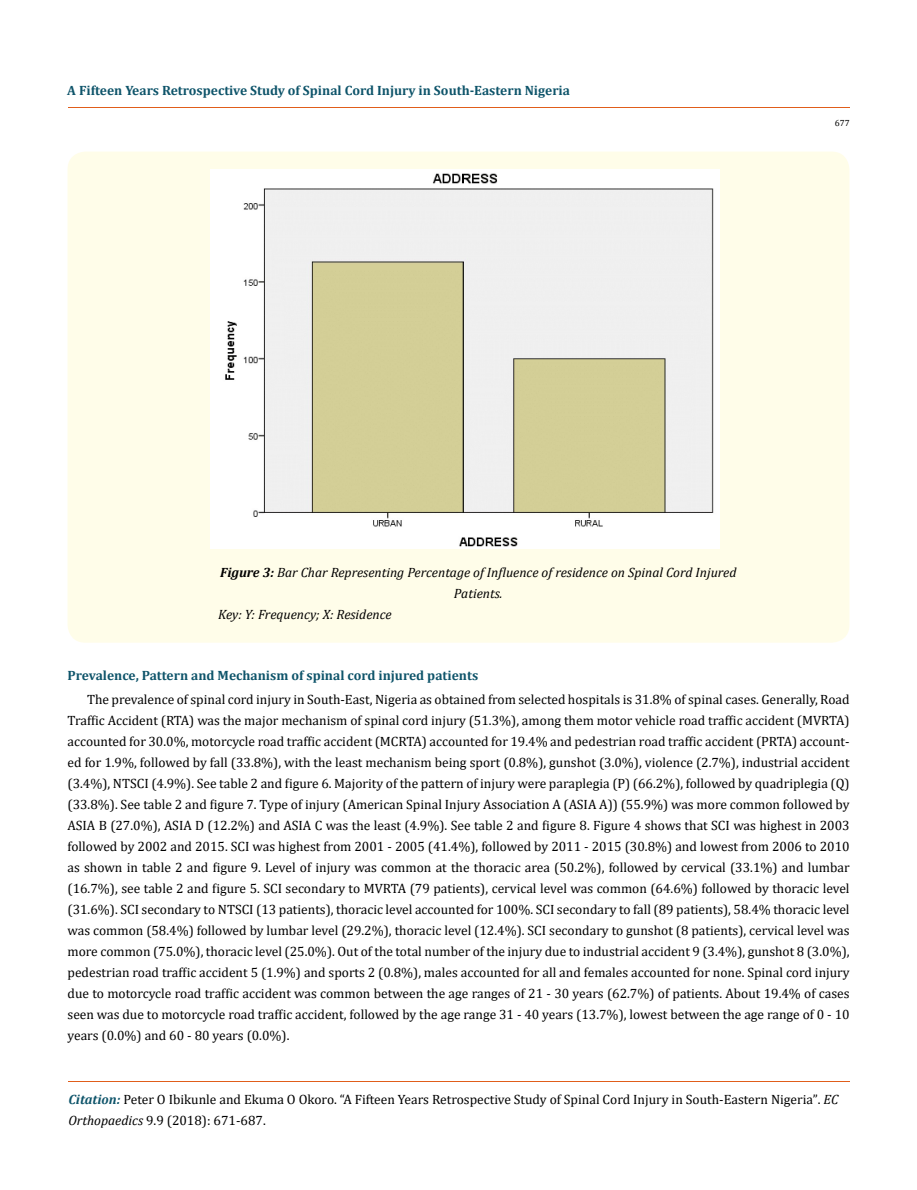
<style>
.page{position:relative;width:917px;height:1190px;background:#fff}
.page>*{position:absolute;margin:0;border:0;box-sizing:border-box;transform-origin:0 0}
.t1{font:13.5px/21px "Cambria";color:#000}
.t2{font:700 13.5px "Cambria";color:#0e546a}
.t3{font:italic 13.5px "Cambria";color:#000}
.t4{font:9px "Cambria";color:#000}
.s1{font-weight:700}
.s2{font-weight:700;font-style:italic;color:#0e546a}
.s3{font-size:13.35px}
.s4{font-style:italic}
</style>
<div class="page">
<hr style="left:68px;top:108px;width:781px;height:1px;background:#e05d1a">
<hr style="left:68px;top:1081px;width:781px;height:1px;background:#e05d1a">
<div style="left:68px;top:152px;width:781px;height:490px;background:#fffde9;border-radius:18px"></div>
<img style="left:210px;top:170px;width:510px;height:378px">
<p class="t2" style="left:67px;top:80px;width:504px">A Fifteen Years Retrospective Study of Spinal Cord Injury in South-Eastern Nigeria</p>
<p class="t4" style="left:834px;top:118px;width:16px">677</p>
<p class="t3" style="left:220px;top:563px;width:518px"><span class="s1">Figure 3:</span> Bar Char Representing Percentage of Influence of residence on Spinal Cord Injured</p>
<p class="t3" style="left:454px;top:584px;width:50px">Patients.</p>
<p class="t3" style="left:218px;top:605px;width:175px">Key: Y: Frequency; X: Residence</p>
<p class="t2" style="left:67px;top:666px;width:412px">Prevalence, Pattern and Mechanism of spinal cord injured patients</p>
<p class="t1" style="left:67px;top:689px;width:783px;text-align:justify;text-indent:19px">The prevalence of spinal cord injury in South-East, Nigeria as obtained from selected hospitals is 31.8% of spinal cases. Generally, Road Traffic Accident (RTA) was the major mechanism of spinal cord injury (51.3%), among them motor vehicle road traffic accident (MVRTA) accounted for 30.0%, motorcycle road traffic accident (MCRTA) accounted for 19.4% and pedestrian road traffic accident (PRTA) account&shy;ed for 1.9%, followed by fall (33.8%), with the least mechanism being sport (0.8%), gunshot (3.0%), violence (2.7%), industrial accident (3.4%), NTSCI (4.9%). See table 2 and figure 6. Majority of the pattern of injury were paraplegia (P) (66.2%), followed by quadriplegia (Q) (33.8%). See table 2 and figure 7. Type of injury (American Spinal Injury Association A (ASIA A)) (55.9%) was more common followed by ASIA B (27.0%), ASIA D (12.2%) and ASIA C was the least (4.9%). See table 2 and figure 8. Figure 4 shows that SCI was highest in 2003 followed by 2002 and 2015. SCI was highest from 2001 - 2005 (41.4%), followed by 2011 - 2015 (30.8%) and lowest from 2006 to 2010 as shown in table 2 and figure 9. Level of injury was common at the thoracic area (50.2%), followed by cervical (33.1%) and lumbar (16.7%), see table 2 and figure 5. SCI secondary to MVRTA (79 patients), cervical level was common (64.6%) followed by thoracic level (31.6%). SCI secondary to NTSCI (13 patients), thoracic level accounted for 100%. SCI secondary to fall (89 patients), 58.4% thoracic level was common (58.4%) followed by lumbar level (29.2%), thoracic level (12.4%). SCI secondary to gunshot (8 patients), cervical level was more common (75.0%), thoracic level (25.0%). Out of the total number of the injury due to industrial accident 9 (3.4%), gunshot 8 (3.0%), pedestrian road traffic accident 5 (1.9%) and sports 2 (0.8%), males accounted for all and females accounted for none. Spinal cord injury due to motorcycle road traffic accident was common between the age ranges of 21 - 30 years (62.7%) of patients. About 19.4% of cases seen was due to motorcycle road traffic accident, followed by the age range 31 - 40 years (13.7%), lowest between the age range of 0 - 10 years (0.0%) and 60 - 80 years (0.0%).</p>
<p class="t1" style="left:68px;top:1088px;width:771px"><span class="s2">Citation:</span> Peter O Ibikunle and Ekuma O Okoro. “A Fifteen Years Retrospective Study of Spinal Cord Injury in South-Eastern Nigeria”<span class="s3">.</span> <span class="s4">EC<br>Orthopaedics</span> <span class="s3">9</span>.9 (2018): 671-687.</p>
</div>
